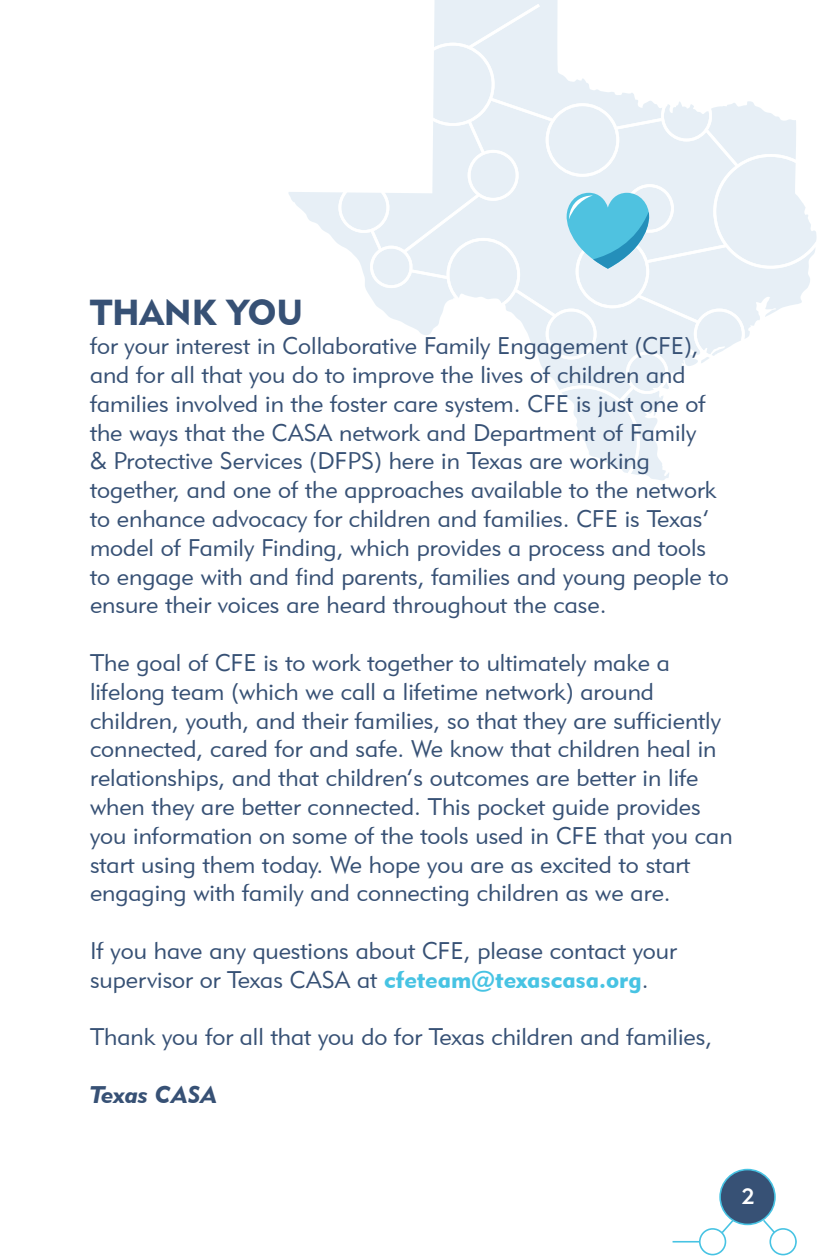
<style>
.page{position:relative;width:828px;height:1260px;background:#fff}
.page>*{position:absolute;margin:0;border:0;box-sizing:border-box;transform-origin:0 0}
.t1{font:36px "Geometric 415 BT Black A";color:#375175}
.t2{font:24px/28.8px "Geometric 415 BT Lite A";color:#375175}
.t3{font:24px "Geometric 415 BT Black Italic A";color:#375175}
.t4{font:22px "Geometric 415 BT Medium A";color:#fff}
.s1{font-family:"Geometric 415 BT Black A";color:#47c3e3}
</style>
<div class="page">
<svg style="left:288px;top:0;width:270px;height:243px"></svg>
<div style="left:720px;top:1170px;width:55px;height:54px;background:#375175;border-radius:50%"></div>
<div style="left:719px;top:1169px;width:57px;height:56px;border:2px solid #47c3e3;border-radius:50%"></div>
<svg style="left:672px;top:1218px;width:125px;height:38px"></svg>
<svg style="left:338px;top:4px;width:479px;height:477px"></svg>
<p class="t1" style="left:90px;top:291px;width:215px">THANK YOU</p>
<p class="t2" style="left:90px;top:331px;width:640px">for your interest in Collaborative Family Engagement (CFE), and for all that you do to improve the lives of children and families involved in the foster care system. CFE is just one of the ways that the CASA network and Department of Family<br>&amp; Protective Services (DFPS) here in Texas are working together, and one of the approaches available to the network to enhance advocacy for children and families. CFE is Texas’ model of Family Finding, which provides a process and tools to engage with and find parents, families and young people to ensure their voices are heard throughout the case.</p>
<p class="t2" style="left:90px;top:648px;width:644px">The goal of CFE is to work together to ultimately make a lifelong team (which we call a lifetime network) around children, youth, and their families, so that they are sufficiently connected, cared for and safe. We know that children heal in relationships, and that children’s outcomes are better in life when they are better connected. This pocket guide provides you information on some of the tools used in CFE that you can start using them today. We hope you are as excited to start engaging with family and connecting children as we are.</p>
<p class="t2" style="left:90px;top:936px;width:588px">If you have any questions about CFE, please contact your supervisor or Texas CASA at <span class="s1">cfeteam@texascasa.org</span>.</p>
<p class="t2" style="left:90px;top:1022px;width:624px">Thank you for all that you do for Texas children and families,</p>
<p class="t3" style="left:90px;top:1080px;width:128px">Texas CASA</p>
<p class="t4" style="left:742px;top:1183px;width:14px">2</p>
</div>
